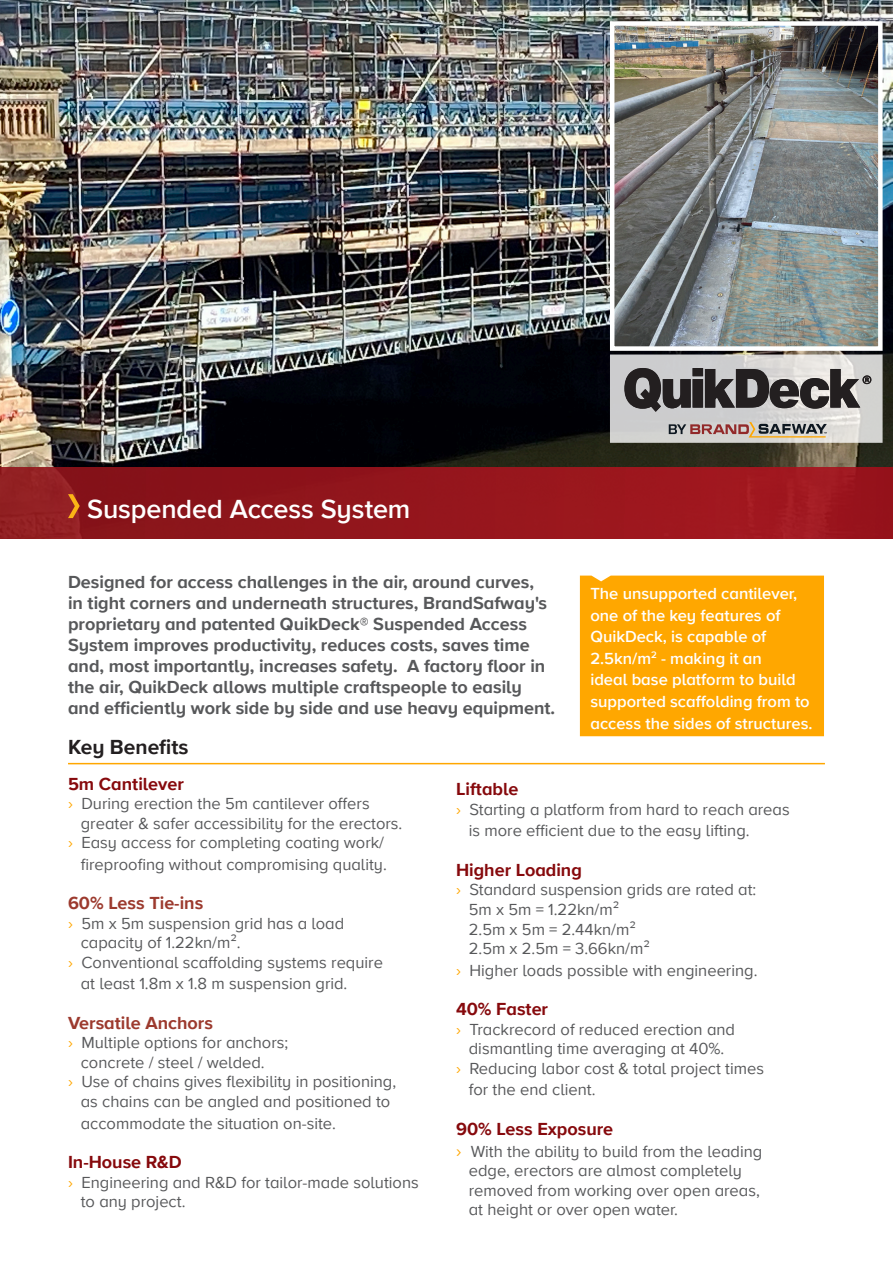
<style>
.page{position:relative;width:893px;height:1263px;background:#fff}
.page>*{position:absolute;margin:0;border:0;box-sizing:border-box;transform-origin:0 0}
.Page_Sub-Header{font:600 27px "Proxima Nova A";letter-spacing:-.005em;color:#fff}
.t1{font:700 21px "Proxima Nova A";color:#231f20}
.t2{font:700 18px/21px "Proxima Nova A";color:#57585a}
.t3{font:700 18px "Proxima Nova A";color:#86090c}
.t4{font:700 18px "Proxima Nova A";color:#9c3a2e}
.t5{font:16.5px/19.5px "Proxima Nova A";color:#57585a}
.t6{font:600 16.5px/21.6px "Proxima Nova A";color:#fff}
.s1{color:#ffa700}
.s2{font-size:18px;color:#ffa700}
</style>
<div class="page">
<img style="left:0;top:0;width:893px;height:468px">
<div style="left:0;top:468px;width:893px;height:71px;background:linear-gradient(to right,#88171c,#a2161e)"></div>
<svg style="left:68px;top:494px;width:12px;height:24px"></svg>
<img style="left:615px;top:26px;width:263px;height:320px">
<div style="left:610px;top:21px;width:273px;height:330px;border:4px solid #fff"></div>
<svg style="left:610px;top:354px;width:273px;height:89px;background:#d1d0ce"></svg>
<svg style="left:624px;top:368px;width:247px;height:44px;background:#757272"></svg>
<svg style="left:669px;top:422px;width:158px;height:15px;background:#a79791"></svg>
<div style="left:580px;top:576px;width:244px;height:160px;background:#ffa700"></div>
<hr style="left:68px;top:763px;width:757px;height:1px;background:#ffa700">
<p class="Page_Sub-Header" style="left:87px;top:489px;width:325px">Suspended Access System</p>
<p class="t2" style="left:68px;top:571px;width:489px">Designed for access challenges in the air, around curves,<br>in tight corners and underneath structures, BrandSafway's proprietary and patented QuikDeck® Suspended Access System improves productivity, reduces costs, saves time and, most importantly, increases safety. A factory floor in the air, QuikDeck allows multiple craftspeople to easily and efficiently work side by side and use heavy equipment.</p>
<p class="t1" style="left:68px;top:732px;width:122px">Key Benefits</p>
<p class="t3" style="left:68px;top:770px;width:117px">5m Cantilever</p>
<p class="t5" style="left:81px;top:793px;width:323px;text-indent:-13px"><span class="s1">›</span> During erection the 5m cantilever offers greater &amp; safer accessibility for the erectors.</p>
<p class="t5" style="left:68px;top:831px;width:320px;line-height:21.6px;text-align:right"><span class="s1">›</span> Easy access for completing coating work/ fireproofing without compromising quality.</p>
<p class="t4" style="left:68px;top:890px;width:137px">60% Less Tie-ins</p>
<p class="t5" style="left:81px;top:913px;width:265px;text-indent:-13px"><span class="s1">›</span> 5m x 5m suspension grid has a load capacity of 1.22kn/m².</p>
<p class="t5" style="left:81px;top:951px;width:304px;line-height:21.6px;text-indent:-13px"><span class="s1">›</span> Conventional scaffolding systems require at least 1.8m x 1.8 m suspension grid.</p>
<p class="t4" style="left:68px;top:1009px;width:146px">Versatile Anchors</p>
<p class="t5" style="left:81px;top:1032px;width:209px;text-indent:-13px"><span class="s1">›</span> Multiple options for anchors; concrete / steel / welded.</p>
<p class="t5" style="left:68px;top:1071px;width:330px;text-align:center"><span class="s1">›</span> Use of chains gives flexibility in positioning, as chains can be angled and positioned to</p>
<p class="t5" style="left:81px;top:1112px;width:257px">accommodate the situation on-site.</p>
<p class="t3" style="left:68px;top:1149px;width:115px">In-House R&amp;D</p>
<p class="t5" style="left:81px;top:1172px;width:339px;text-indent:-13px"><span class="s1">›</span> Engineering and R&amp;D for tailor-made solutions to any project.</p>
<p class="t6" style="left:590px;top:582px;width:224px">The unsupported cantilever, one of the key features of<br>QuikDeck, is capable of<br>2.5kn/m<sup>2</sup> - making it an<br>ideal base platform to build supported scaffolding from to access the sides of structures.</p>
<p class="t3" style="left:456px;top:776px;width:64px">Liftable</p>
<p class="t5" style="left:469px;top:798px;width:322px;line-height:21.6px;text-indent:-13px"><span class="s1">›</span> Starting a platform from hard to reach areas is more efficient due to the easy lifting.</p>
<p class="t3" style="left:456px;top:856px;width:127px">Higher Loading</p>
<p class="t5" style="left:469px;top:879px;width:289px;text-indent:-13px"><span class="s1">›</span> Standard suspension grids are rated at:<br>5m x 5m = 1.22kn/m²</p>
<p class="t5" style="left:469px;top:918px;width:169px">2.5m x 5m = 2.44kn/m²</p>
<p class="t5" style="left:469px;top:938px;width:183px">2.5m x 2.5m = 3.66kn/m²</p>
<p class="t5" style="left:456px;top:960px;width:303px"><span class="s1">›</span> Higher loads possible with engineering.</p>
<p class="t3" style="left:456px;top:996px;width:94px">40% Faster</p>
<p class="t5" style="left:456px;top:1019px;width:280px;text-align:center"><span class="s1">›</span> Trackrecord of reduced erection and dismantling time averaging at 40%.</p>
<p class="t5" style="left:469px;top:1057px;width:297px;line-height:21.6px;text-indent:-13px"><span class="s1">›</span> Reducing labor cost &amp; total project times for the end client.</p>
<p class="t3" style="left:456px;top:1115px;width:159px">90% Less Exposure</p>
<p class="t5" style="left:469px;top:1140px;width:295px;text-indent:-13px"><span class="s2">›</span> With the ability to build from the leading edge, erectors are almost completely removed from working over open areas, at height or over open water.</p>
</div>
